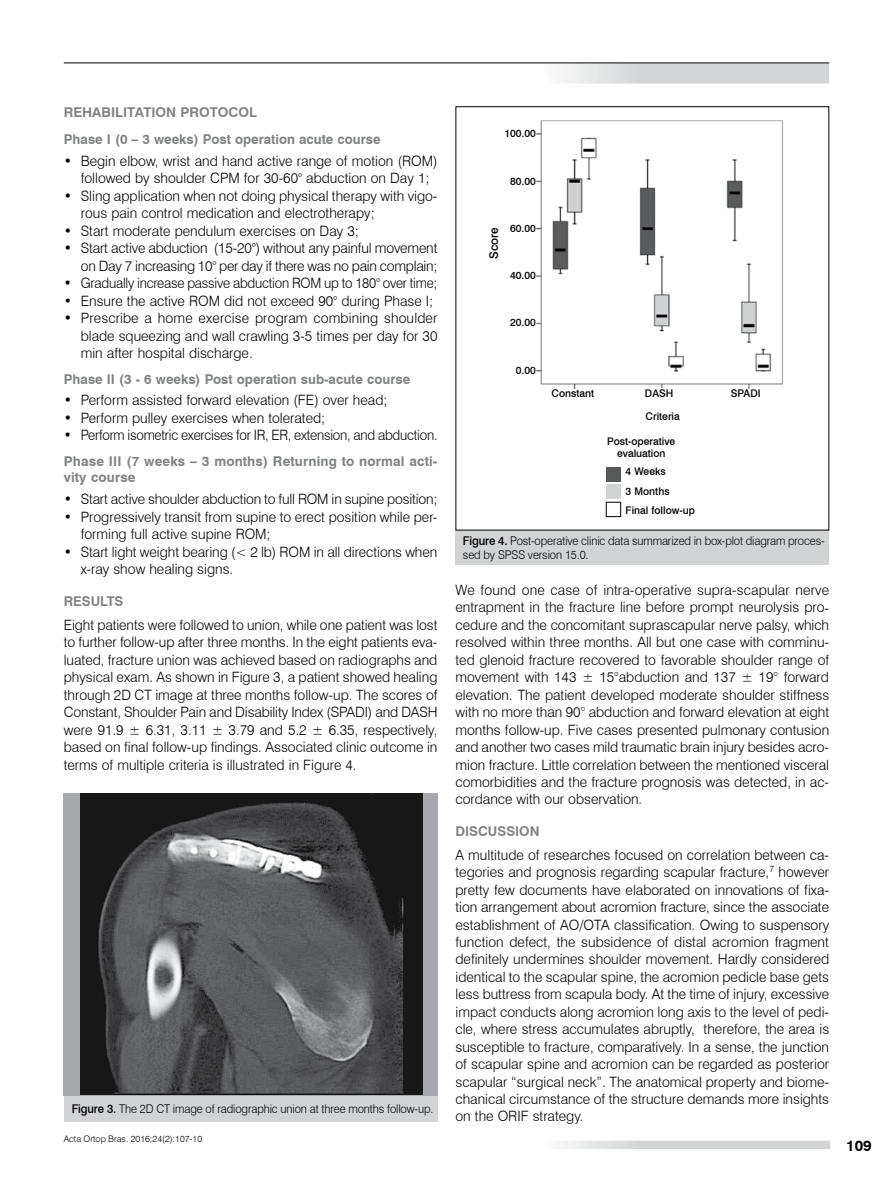
<style>
.page{position:relative;width:893px;height:1191px;background:#fff}
.page>*{position:absolute;margin:0;border:0;box-sizing:border-box;transform-origin:0 0}
.t1{font:700 15px "Swiss 721 BT";color:#000}
.t2{font:300 14.25px/17.4px "Swiss 721 BT";color:#000}
.t3{font:300 14.25px "Swiss 721 BT";color:#000;scale:.94 1}
.t4{font:700 13.5px/27.5px "Swiss 721 BT";color:#808285}
.t5{font:300 12px/13.5px "Swiss 721 BT";letter-spacing:-.01em;color:#000;scale:.94 1}
.t6{font:500 12px "Swiss 721 BT";color:#000}
.t7{font:500 10.5px/19.5px "Swiss 721 BT";color:#000;text-align:center}
.t8{font:300 9px "Swiss 721 BT";color:#000}
.s1{font-family:"Myriad Pro"}
.s2{font-weight:500}
</style>
<div class="page">
<svg style="left:563px;top:64px;width:266px;height:20px;background:#d8dadb"></svg>
<svg style="left:563px;top:1140px;width:267px;height:9px"></svg>
<hr style="left:64px;top:63px;width:765px;height:1px;background:#000">
<div style="left:64px;top:793px;width:374px;height:303px;background:#a7a9ac"></div>
<div style="left:64px;top:1096px;width:374px;height:25px;background:#d1d3d4"></div>
<img style="left:81px;top:793px;width:341px;height:301px">
<div style="left:455px;top:530px;width:374px;height:35px;background:#d1d3d4"></div>
<img style="left:536px;top:120px;width:247px;height:269px">
<div style="left:606px;top:502px;width:15px;height:15px;background:#fff;border:1px solid #000"></div>
<div style="left:606px;top:484px;width:15px;height:14px;background:#d1d3d4"></div>
<div style="left:606px;top:467px;width:15px;height:14px;background:#58595b"></div>
<p class="t4" style="left:64px;top:98px;width:19px">Rehabi</p>
<p class="t4" style="left:115px;top:98px;width:17px">litation</p>
<p class="t4" style="left:181px;top:98px;width:20px">protoco</p>
<p class="t4" style="left:64px;top:98px;width:318px;text-indent:185px">l<br>Phase I (0 – 3 weeks) Post operation acute course</p>
<p class="t2" style="left:81px;top:152px;width:358px;text-indent:-17px">• Begin elbow, wrist and hand active range of motion (ROM) followed by shoulder CPM for 30-60<span class="s1">°</span> abduction on Day 1;</p>
<p class="t2" style="left:81px;top:187px;width:358px;text-indent:-17px">• Sling application when not doing physical therapy with vigo&shy;rous pain control medication and electrotherapy;</p>
<p class="t2" style="left:64px;top:222px;width:297px">• Start moderate pendulum exercises on Day 3;</p>
<p class="t2" style="left:64px;top:239px;width:375px;text-align:right">• Start active abduction (15-20<span class="s1">°</span>) without any painful movement on Day 7 increasing 10<span class="s1">°</span> per day if there was no pain complain;</p>
<p class="t3" style="left:64px;top:275px;width:399px">• Gradually increase passive abduction ROM up to 180<span class="s1">°</span> over time;</p>
<p class="t2" style="left:64px;top:292px;width:371px">• Ensure the active ROM did not exceed 90<span class="s1">°</span> during Phase I;</p>
<p class="t2" style="left:81px;top:309px;width:358px;text-align:justify;text-indent:-17px">• Prescribe a home exercise program combining shoulder blade squeezing and wall crawling 3-5 times per day for 30 min after hospital discharge.</p>
<p class="t4" style="left:64px;top:365px;width:348px">Phase II (3 - 6 weeks) Post operation sub-acute course</p>
<p class="t2" style="left:64px;top:391px;width:325px">• Perform assisted forward elevation (FE) over head;</p>
<p class="t2" style="left:64px;top:409px;width:263px">• Perform pulley exercises when tolerated;</p>
<p class="t3" style="left:64px;top:427px;width:399px">• Perform isometric exercises for IR, ER, extension, and abduction.</p>
<p class="t4" style="left:64px;top:452px;width:375px;line-height:16.8px">Phase III (7 weeks – 3 months) Returning to normal acti&shy;vity course</p>
<p class="t2" style="left:64px;top:490px;width:375px">• Start active shoulder abduction to full ROM in supine position;</p>
<p class="t2" style="left:81px;top:508px;width:358px;text-indent:-17px">• Progressively transit from supine to erect position while per&shy;forming full active supine ROM;</p>
<p class="t2" style="left:81px;top:543px;width:358px;text-indent:-17px">• Start light weight bearing (&lt; 2 lb) ROM in all directions when x-ray show healing signs.</p>
<p class="t4" style="left:64px;top:587px;width:61px">RESULTS</p>
<p class="t2" style="left:64px;top:616px;width:375px;text-align:justify">Eight patients were followed to union, while one patient was lost to further follow-up after three months. In the eight patients eva&shy;luated, fracture union was achieved based on radiographs and physical exam. As shown in Figure 3, a patient showed healing through 2D CT image at three months follow-up. The scores of Constant, Shoulder Pain and Disability Index (SPADI) and DASH were 91.9 ± 6.31, 3.11 ± 3.79 and 5.2 ± 6.35, respectively, based on final follow-up findings. Associated clinic outcome in terms of multiple criteria is illustrated in Figure 4.</p>
<p class="t5" style="left:72px;top:1101px;width:386px"><span class="s2">Figure 3.</span> The 2D CT image of radiographic union at three months follow-up.</p>
<p class="t8" style="left:64px;top:1133px;width:140px">Acta Ortop Bras. 2016;24(2):107-10</p>
<p class="t7" style="left:504px;top:124px;width:33px">100.00</p>
<p class="t7" style="left:510px;top:171px;width:27px">80.00</p>
<p class="t7" style="left:510px;top:218px;width:27px">60.00</p>
<p class="t7" style="left:510px;top:265px;width:27px">40.00</p>
<p class="t7" style="left:510px;top:313px;width:27px">20.00</p>
<p class="t7" style="left:516px;top:360px;width:22px">0.00</p>
<p class="t6" style="left:487px;top:259px;width:33px;rotate:-90deg">Score</p>
<p class="t7" style="left:552px;top:383px;width:44px">Constant</p>
<p class="t7" style="left:645px;top:383px;width:30px">DASH</p>
<p class="t7" style="left:731px;top:383px;width:31px">SPADI</p>
<p class="t7" style="left:607px;top:435px;width:70px;line-height:12px">Post-operative evaluation</p>
<p class="t7" style="left:646px;top:406px;width:36px">Criteria</p>
<p class="t7" style="left:626px;top:462px;width:71px;text-align:left">4 Weeks<br>3 Months<br>Final follow-up</p>
<p class="t5" style="left:463px;top:534px;width:386px"><span class="s2">Figure 4.</span> Post-operative clinic data summarized in box-plot diagram proces&shy;sed by SPSS version 15.0.</p>
<p class="t2" style="left:455px;top:581px;width:375px;text-align:justify">We found one case of intra-operative supra-scapular nerve entrapment in the fracture line before prompt neurolysis pro&shy;cedure and the concomitant suprascapular nerve palsy, which resolved within three months. All but one case with comminu&shy;ted glenoid fracture recovered to favorable shoulder range of movement with 143 ± 15°abduction and 137 ± 19° forward elevation. The patient developed moderate shoulder stiffness with no more than 90° abduction and forward elevation at eight months follow-up. Five cases presented pulmonary contusion and another two cases mild traumatic brain injury besides acro&shy;mion fracture. Little correlation between the mentioned visceral comorbidities and the fracture prognosis was detected, in ac&shy;cordance with our observation.</p>
<p class="t4" style="left:455px;top:817px;width:86px">DISCUSSION</p>
<p class="t2" style="left:455px;top:846px;width:375px;text-align:justify">A multitude of researches focused on correlation between ca&shy;tegories and prognosis regarding scapular fracture,<sup>7</sup> however pretty few documents have elaborated on innovations of fixa&shy;tion arrangement about acromion fracture, since the associate establishment of AO/OTA classification. Owing to suspensory function defect, the subsidence of distal acromion fragment definitely undermines shoulder movement. Hardly considered identical to the scapular spine, the acromion pedicle base gets less buttress from scapula body. At the time of injury, excessive impact conducts along acromion long axis to the level of pedi&shy;cle, where stress accumulates abruptly, therefore, the area is susceptible to fracture, comparatively. In a sense, the junction of scapular spine and acromion can be regarded as posterior scapular “surgical neck”. The anatomical property and biome&shy;chanical circumstance of the structure demands more insights on the ORIF strategy.</p>
<p class="t1" style="left:846px;top:1136px;width:27px">109</p>
</div>
